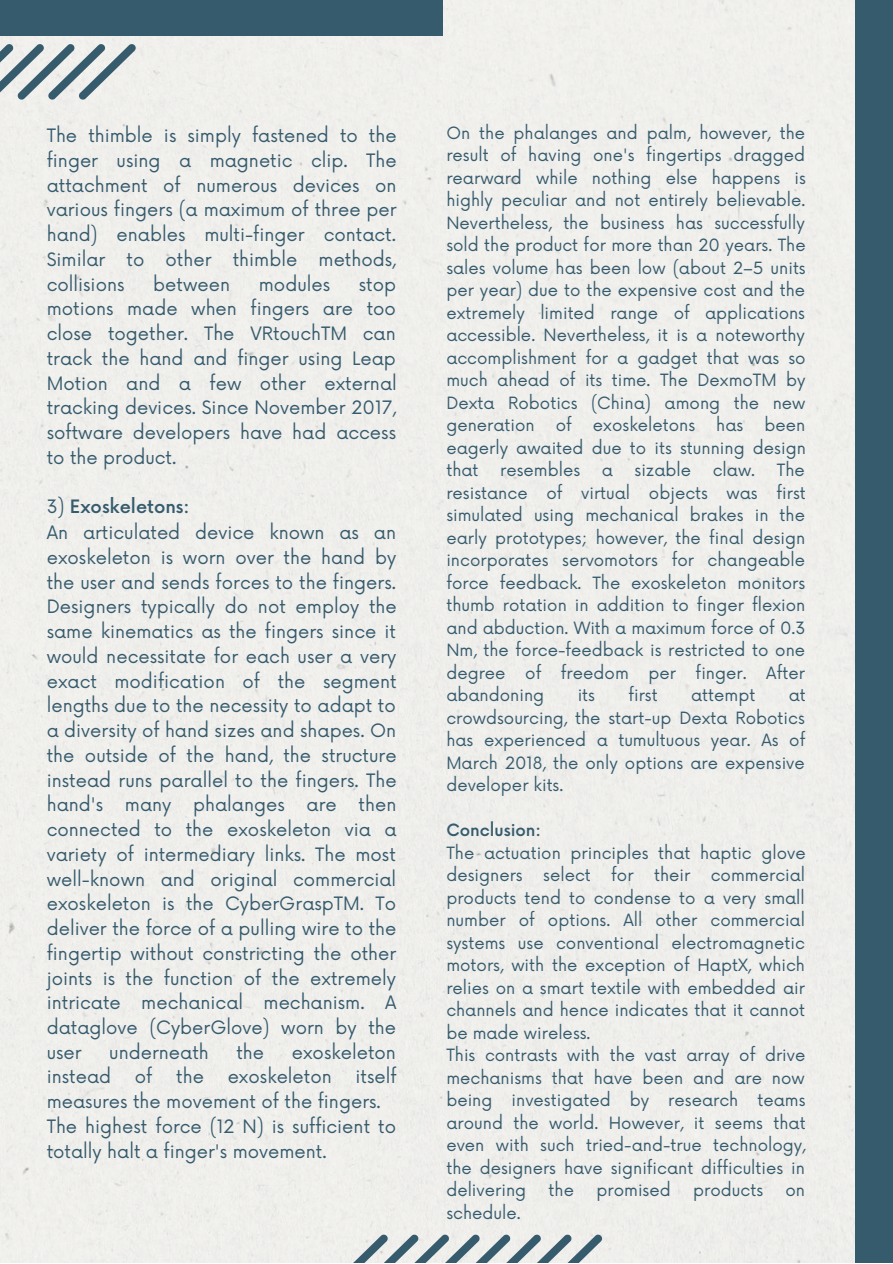
<style>
.page{position:relative;width:893px;height:1264px;background:#fff}
.page>*{position:absolute;margin:0;border:0;box-sizing:border-box;transform-origin:0 0}
.t1{font:18px/24.8px "Now";color:#365b6d;text-align:justify}
.t2{font:16.5px/22.5px "Now";color:#365b6d;text-align:justify}
.t3{font:500 16.5px "Now";color:#365b6d}
.s1{font-weight:500}
</style>
<div class="page">
<div style="left:0;top:0;width:855px;height:1262px;background:#efefec"></div>
<div style="left:0;top:0;width:442px;height:36px;background:#365b6d"></div>
<div style="left:855px;top:0;width:37px;height:1262px;background:#365b6d"></div>
<svg style="left:0;top:44px;width:136px;height:56px;background:#b6c1c5"></svg>
<svg style="left:331px;top:1234px;width:271px;height:28px;background:#b6c1c5"></svg>
<p class="t1" style="left:47px;top:124px;width:351px">The thimble is simply fastened to the finger using a magnetic clip. The attachment of numerous devices on various fingers (a maximum of three per hand) enables multi-finger contact.<br>Similar to other thimble methods, collisions</p>
<p class="t1" style="left:153px;top:273px;width:78px">between</p>
<p class="t1" style="left:259px;top:273px;width:73px">modules</p>
<p class="t1" style="left:47px;top:273px;width:351px;text-indent:312px">stop motions made when fingers are too close together. The VRtouchTM can track the hand and finger using Leap Motion and a few other external tracking devices. Since November 2017, software developers have had access to the product.</p>
<p class="t1" style="left:47px;top:495px;width:351px;text-align:left">3) <span class="s1">Exoskeletons:<br></span>An articulated device known as an exoskeleton is worn over the hand by the user and sends forces to the fingers.<br>Designers typically do not employ the same kinematics as the fingers since it would necessitate for each user a very exact modification of the segment lengths due to the necessity to adapt to a diversity of hand sizes and shapes. On the outside of the hand, the structure instead runs parallel to the fingers. The hand's many phalanges are then connected to the exoskeleton via a variety of intermediary links. The most well-known and original commercial exoskeleton is the CyberGraspTM. To deliver the force of a pulling wire to the fingertip without constricting the other joints is the function of the extremely intricate mechanical mechanism. A dataglove (CyberGlove) worn by the user</p>
<p class="t1" style="left:109px;top:1040px;width:101px">underneath</p>
<p class="t1" style="left:236px;top:1040px;width:29px">the</p>
<p class="t1" style="left:292px;top:1040px;width:106px">exoskeleton</p>
<p class="t1" style="left:47px;top:1065px;width:351px;text-align:left;text-indent:309px">itself measures the movement of the fingers.<br>The highest force (12 N) is sufficient to totally halt a finger's movement.</p>
<p class="t1" style="left:47px;top:1065px;width:66px">instead</p>
<p class="t1" style="left:135px;top:1065px;width:19px">of</p>
<p class="t1" style="left:176px;top:1065px;width:29px">the</p>
<p class="t1" style="left:228px;top:1065px;width:106px">exoskeleton</p>
<p class="t2" style="left:446px;top:123px;width:361px">On the phalanges and palm, however, the result of having one's fingertips dragged rearward while nothing else happens is highly peculiar and not entirely believable.<br>Nevertheless, the business has successfully sold the product for more than 20 years. The sales volume has been low (about 2–5 units per year) due to the expensive cost and the extremely limited range of applications accessible. Nevertheless, it is a noteworthy accomplishment for a gadget that was so much ahead of its time. The DexmoTM by Dexta Robotics (China) among the new generation</p>
<p class="t2" style="left:446px;top:415px;width:361px;text-indent:318px">been eagerly awaited due to its stunning design that</p>
<p class="t2" style="left:556px;top:415px;width:18px">of</p>
<p class="t2" style="left:593px;top:415px;width:104px">exoskeletons</p>
<p class="t2" style="left:716px;top:415px;width:29px">has</p>
<p class="t2" style="left:446px;top:460px;width:361px;text-indent:330px">The resistance of virtual objects was first simulated using mechanical brakes in the early prototypes; however, the final design incorporates servomotors for changeable force feedback. The exoskeleton monitors thumb rotation in addition to finger flexion and abduction. With a maximum force of 0.3<br>Nm, the force-feedback is restricted to one degree of freedom per finger. After abandoning</p>
<p class="t2" style="left:500px;top:460px;width:82px">resembles</p>
<p class="t2" style="left:601px;top:460px;width:13px">a</p>
<p class="t2" style="left:634px;top:460px;width:58px">sizable</p>
<p class="t2" style="left:712px;top:460px;width:44px">claw.</p>
<p class="t2" style="left:577px;top:685px;width:19px">its</p>
<p class="t2" style="left:628px;top:685px;width:31px">first</p>
<p class="t2" style="left:691px;top:685px;width:66px">attempt</p>
<p class="t2" style="left:446px;top:685px;width:361px;text-indent:342px">at crowdsourcing, the start-up Dexta Robotics has experienced a tumultuous year. As of March 2018, the only options are expensive developer kits.</p>
<p class="t3" style="left:446px;top:821px;width:96px">Conclusion:</p>
<p class="t2" style="left:446px;top:842px;width:361px;text-align:left">The actuation principles that haptic glove designers select for their commercial products tend to condense to a very small number of options. All other commercial systems use conventional electromagnetic motors, with the exception of HaptX, which relies on a smart textile with embedded air channels and hence indicates that it cannot be made wireless.<br>This contrasts with the vast array of drive mechanisms that have been and are now being investigated by research teams around the world. However, it seems that even with such tried-and-true technology, the designers have significant difficulties in delivering</p>
<p class="t2" style="left:548px;top:1179px;width:27px">the</p>
<p class="t2" style="left:596px;top:1179px;width:76px">promised</p>
<p class="t2" style="left:693px;top:1179px;width:71px">products</p>
<p class="t2" style="left:785px;top:1179px;width:21px">on</p>
<p class="t2" style="left:446px;top:1202px;width:76px">schedule.</p>
</div>
